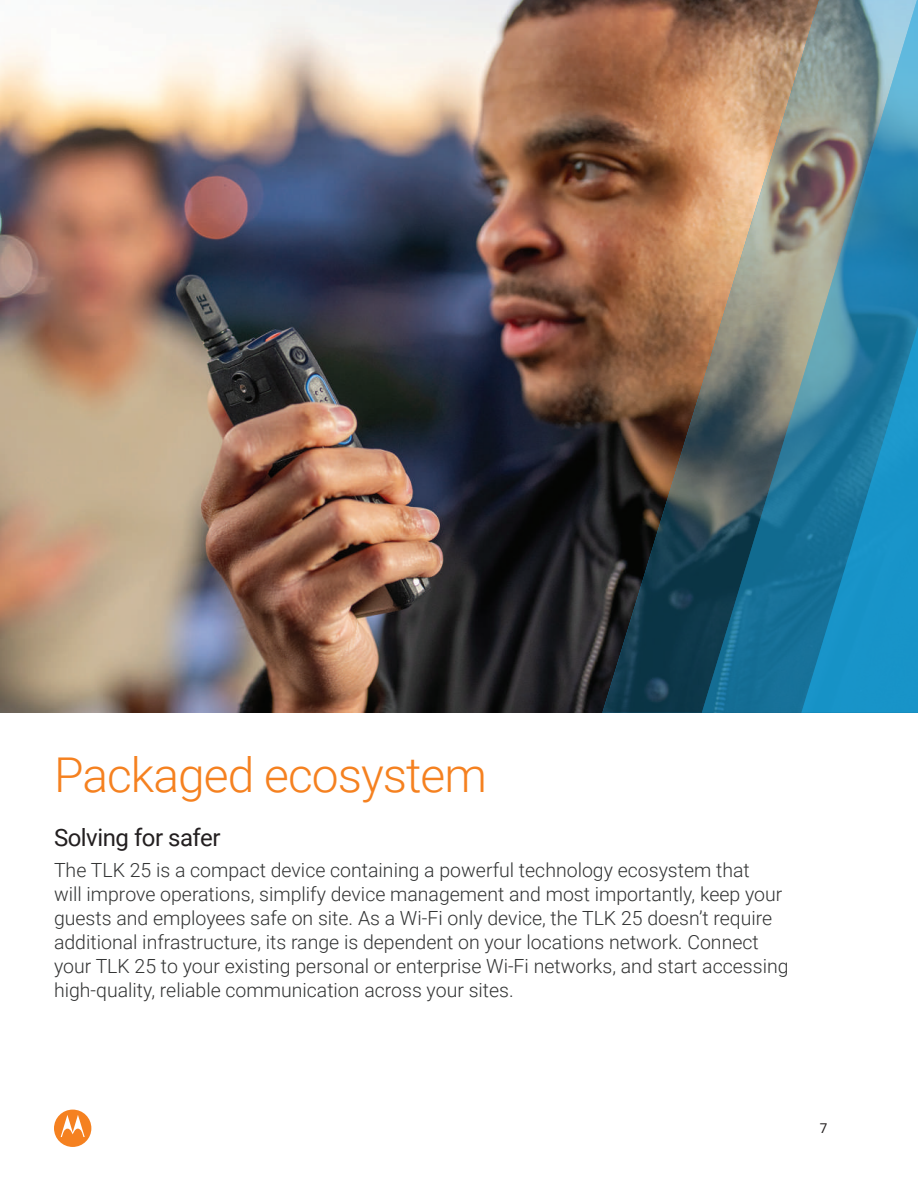
<style>
.page{position:relative;width:918px;height:1188px;background:#fff}
.page>*{position:absolute;margin:0;border:0;box-sizing:border-box;transform-origin:0 0}
.t1{font:300 48px "Roboto";letter-spacing:-.02em;color:#f58120}
.t2{font:24px "Roboto";letter-spacing:-.02em;color:#231f20}
.t3{font:300 19.5px/24px "Roboto";color:#323333}
.t4{font:13.5px "Roboto";color:#231f20}
</style>
<div class="page">
<img style="left:0;top:0;width:602px;height:713px">
<img style="left:602px;top:0;width:100px;height:713px">
<img style="left:702px;top:0;width:216px;height:713px">
<img style="left:801px;top:326px;width:117px;height:387px">
<div style="left:54px;top:1110px;width:37px;height:37px;background:#f58120;border-radius:50%"></div>
<svg style="left:61px;top:1115px;width:24px;height:22px"></svg>
<h1 class="t1" style="left:54px;top:741px;width:435px">Packaged ecosystem</h1>
<p class="t2" style="left:54px;top:821px;width:168px">Solving for safer</p>
<p class="t3" style="left:54px;top:857px;width:736px">The TLK 25 is a compact device containing a powerful technology ecosystem that<br>will improve operations, simplify device management and most importantly, keep your guests and employees safe on site. As a Wi-Fi only device, the TLK 25 doesn’t require additional infrastructure, its range is dependent on your locations network. Connect your TLK 25 to your existing personal or enterprise Wi-Fi networks, and start accessing high-quality, reliable communication across your sites.</p>
<p class="t4" style="left:820px;top:1119px;width:9px">7</p>
</div>
